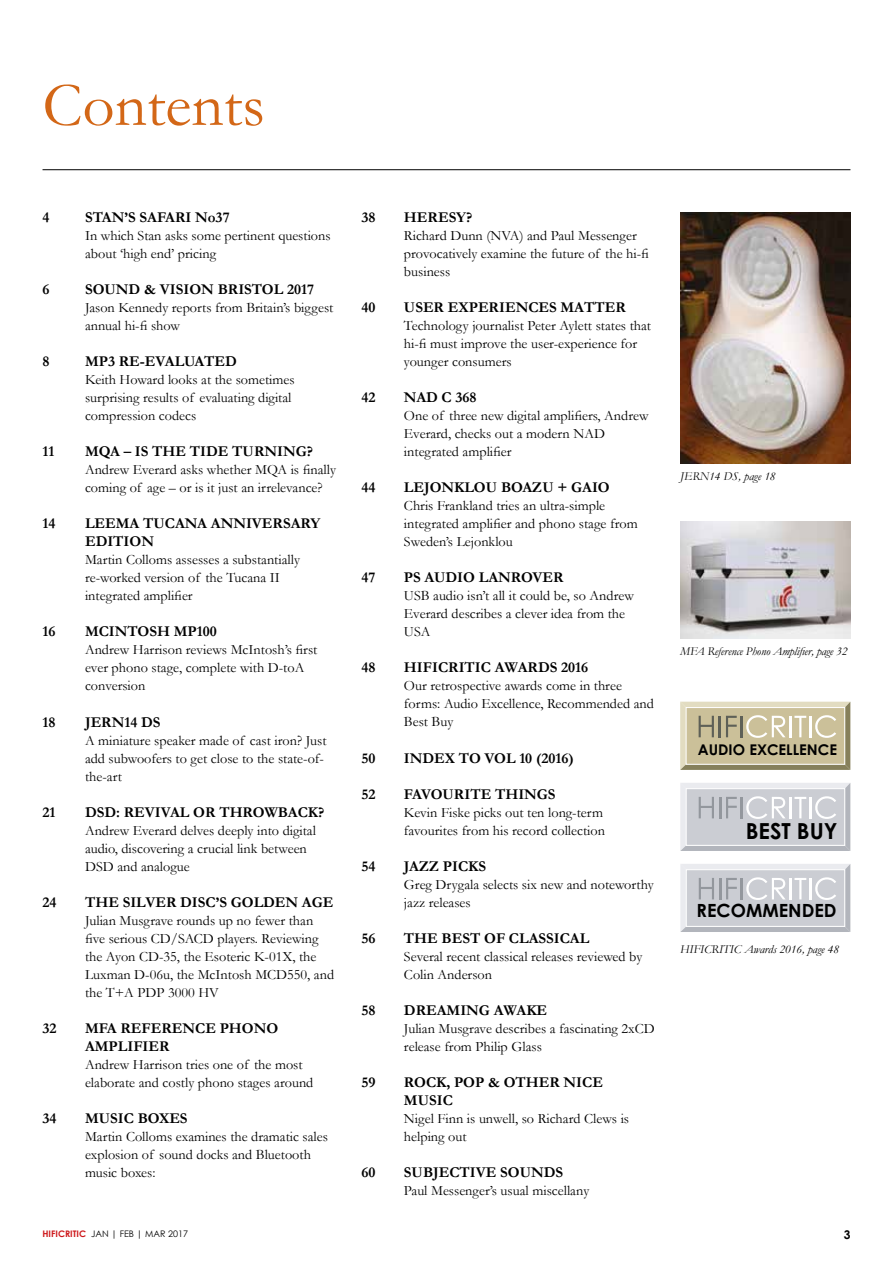
<style>
.page{position:relative;width:893px;height:1263px;background:#fff}
.page>*{position:absolute;margin:0;border:0;box-sizing:border-box;transform-origin:0 0}
.t1{font:63px "Garamond";color:#d36717}
.t2{font:700 22.05px "Century Gothic";color:#000}
.t3{font:700 18.15px "Century Gothic";color:#000}
.t4{font:700 15px/18px "Garamond";color:#000}
.t5{font:700 14.85px "Century Gothic";color:#000}
.t6{font:14.25px/18px "Garamond";color:#000}
.t7{font:italic 12px "Garamond";color:#000}
.t8{font:700 12px "Century Gothic";color:#000}
.t9{font:9px "Century Gothic";color:#000}
.s1{font-weight:700;color:#cd171a}
</style>
<div class="page">
<hr style="left:43px;top:169px;width:807px;height:1px;background:#000">
<img style="left:680px;top:213px;width:170px;height:251px">
<img style="left:680px;top:522px;width:170px;height:117px">
<svg style="left:680px;top:702px;width:170px;height:68px;background:#c7bf9e"></svg>
<svg style="left:680px;top:783px;width:170px;height:68px;background:#ced0d6"></svg>
<svg style="left:680px;top:864px;width:170px;height:68px;background:#ced0d6"></svg>
<h1 class="t1" style="left:43px;top:71px;width:224px">Contents</h1>
<p class="t4" style="left:43px;top:209px;width:9px">4</p>
<p class="t4" style="left:85px;top:209px;width:146px">STAN’S SAFARI No37</p>
<p class="t6" style="left:85px;top:227px;width:247px">In which Stan asks some pertinent questions about ‘high end’ pricing</p>
<p class="t4" style="left:43px;top:281px;width:9px">6</p>
<p class="t4" style="left:85px;top:281px;width:231px">SOUND &amp; VISION BRISTOL 2017</p>
<p class="t6" style="left:85px;top:299px;width:250px">Jason Kennedy reports from Britain’s biggest annual hi-fi show</p>
<p class="t4" style="left:43px;top:353px;width:9px">8</p>
<p class="t4" style="left:85px;top:353px;width:153px">MP3 RE-EVALUATED</p>
<p class="t6" style="left:85px;top:371px;width:211px">Keith Howard looks at the sometimes surprising results of evaluating digital compression codecs</p>
<p class="t4" style="left:43px;top:443px;width:13px">11</p>
<p class="t4" style="left:85px;top:443px;width:229px">MQA – IS THE TIDE TURNING?</p>
<p class="t6" style="left:85px;top:461px;width:252px">Andrew Everard asks whether MQA is finally coming of age – or is it just an irrelevance?</p>
<p class="t4" style="left:43px;top:515px;width:14px">14</p>
<p class="t4" style="left:85px;top:515px;width:237px">LEEMA TUCANA ANNIVERSARY<br>EDITION</p>
<p class="t6" style="left:85px;top:551px;width:216px">Martin Colloms assesses a substantially re-worked version of the Tucana II integrated amplifier</p>
<p class="t4" style="left:43px;top:623px;width:14px">16</p>
<p class="t4" style="left:85px;top:623px;width:133px">MCINTOSH MP100</p>
<p class="t6" style="left:85px;top:641px;width:234px">Andrew Harrison reviews McIntosh’s first ever phono stage, complete with D-toA conversion</p>
<p class="t4" style="left:43px;top:713px;width:14px">18</p>
<p class="t4" style="left:85px;top:713px;width:77px">JERN14 DS</p>
<p class="t6" style="left:85px;top:731px;width:243px">A miniature speaker made of cast iron? Just add subwoofers to get close to the state-of&shy;the-art</p>
<p class="t4" style="left:43px;top:803px;width:14px">21</p>
<p class="t4" style="left:85px;top:803px;width:241px">DSD: REVIVAL OR THROWBACK?</p>
<p class="t6" style="left:85px;top:821px;width:232px">Andrew Everard delves deeply into digital audio, discovering a crucial link between<br>DSD and analogue</p>
<p class="t4" style="left:43px;top:893px;width:16px">24</p>
<p class="t4" style="left:85px;top:893px;width:250px">THE SILVER DISC’S GOLDEN AGE</p>
<p class="t6" style="left:85px;top:911px;width:251px">Julian Musgrave rounds up no fewer than five serious CD/SACD players. Reviewing the Ayon CD-35, the Esoteric K-01X, the Luxman D-06u, the McIntosh MCD550, and the T+A PDP 3000 HV</p>
<p class="t4" style="left:43px;top:1019px;width:16px">32</p>
<p class="t4" style="left:85px;top:1019px;width:195px">MFA REFERENCE PHONO<br>AMPLIFIER</p>
<p class="t6" style="left:85px;top:1055px;width:230px">Andrew Harrison tries one of the most elaborate and costly phono stages around</p>
<p class="t4" style="left:43px;top:1109px;width:16px">34</p>
<p class="t4" style="left:85px;top:1109px;width:104px">MUSIC BOXES</p>
<p class="t6" style="left:85px;top:1127px;width:244px">Martin Colloms examines the dramatic sales explosion of sound docks and Bluetooth music boxes:</p>
<p class="t4" style="left:361px;top:209px;width:16px">38</p>
<p class="t4" style="left:404px;top:209px;width:70px">HERESY?</p>
<p class="t6" style="left:404px;top:227px;width:246px">Richard Dunn (NVA) and Paul Messenger provocatively examine the future of the hi-fi business</p>
<p class="t4" style="left:361px;top:299px;width:16px">40</p>
<p class="t4" style="left:404px;top:299px;width:223px">USER EXPERIENCES MATTER</p>
<p class="t6" style="left:404px;top:317px;width:249px">Technology journalist Peter Aylett states that hi-fi must improve the user-experience for younger consumers</p>
<p class="t4" style="left:361px;top:389px;width:16px">42</p>
<p class="t4" style="left:404px;top:389px;width:74px">NAD C 368</p>
<p class="t6" style="left:404px;top:407px;width:246px">One of three new digital amplifiers, Andrew<br>Everard, checks out a modern NAD integrated amplifier</p>
<p class="t4" style="left:361px;top:479px;width:16px">44</p>
<p class="t4" style="left:404px;top:479px;width:207px">LEJONKLOU BOAZU + GAIO</p>
<p class="t6" style="left:404px;top:497px;width:235px">Chris Frankland tries an ultra-simple integrated amplifier and phono stage from<br>Sweden’s Lejonklou</p>
<p class="t4" style="left:361px;top:569px;width:16px">47</p>
<p class="t4" style="left:404px;top:569px;width:161px">PS AUDIO LANROVER</p>
<p class="t6" style="left:404px;top:587px;width:231px">USB audio isn’t all it could be, so Andrew<br>Everard describes a clever idea from the<br>USA</p>
<p class="t4" style="left:361px;top:659px;width:16px">48</p>
<p class="t4" style="left:404px;top:659px;width:186px">HIFICRITIC AWARDS 2016</p>
<p class="t6" style="left:404px;top:677px;width:251px">Our retrospective awards come in three forms: Audio Excellence, Recommended and<br>Best Buy</p>
<p class="t4" style="left:361px;top:749px;width:16px">50</p>
<p class="t4" style="left:404px;top:749px;width:171px">INDEX TO VOL 10 (2016)</p>
<p class="t4" style="left:361px;top:785px;width:16px">52</p>
<p class="t4" style="left:404px;top:785px;width:153px">FAVOURITE THINGS</p>
<p class="t6" style="left:404px;top:803px;width:203px">Kevin Fiske picks out ten long-term favourites from his record collection</p>
<p class="t4" style="left:361px;top:857px;width:16px">54</p>
<p class="t4" style="left:404px;top:857px;width:84px">JAZZ PICKS</p>
<p class="t6" style="left:404px;top:875px;width:251px">Greg Drygala selects six new and noteworthy jazz releases</p>
<p class="t4" style="left:361px;top:929px;width:16px">56</p>
<p class="t4" style="left:404px;top:929px;width:187px">THE BEST OF CLASSICAL</p>
<p class="t6" style="left:404px;top:947px;width:240px">Several recent classical releases reviewed by<br>Colin Anderson</p>
<p class="t4" style="left:361px;top:1001px;width:16px">58</p>
<p class="t4" style="left:404px;top:1001px;width:145px">DREAMING AWAKE</p>
<p class="t6" style="left:404px;top:1019px;width:252px">Julian Musgrave describes a fascinating 2xCD release from Philip Glass</p>
<p class="t4" style="left:361px;top:1073px;width:16px">59</p>
<p class="t4" style="left:404px;top:1073px;width:200px">ROCK, POP &amp; OTHER NICE<br>MUSIC</p>
<p class="t6" style="left:404px;top:1109px;width:227px">Nigel Finn is unwell, so Richard Clews is helping out</p>
<p class="t4" style="left:361px;top:1163px;width:16px">60</p>
<p class="t4" style="left:404px;top:1163px;width:161px">SUBJECTIVE SOUNDS</p>
<p class="t6" style="left:404px;top:1181px;width:187px">Paul Messenger’s usual miscellany</p>
<p class="t7" style="left:680px;top:469px;width:97px">JERN14 DS, page 18</p>
<p class="t7" style="left:680px;top:645px;width:169px">MFA Reference Phono Amplifier, page 32</p>
<p class="t5" style="left:698px;top:741px;width:141px">AUDIO EXCELLENCE</p>
<h2 class="t2" style="left:746px;top:817px;width:93px">BEST BUY</h2>
<p class="t3" style="left:697px;top:899px;width:142px">RECOMMENDED</p>
<p class="t7" style="left:680px;top:942px;width:160px">HIFICRITIC Awards 2016, page 48</p>
<p class="t9" style="left:43px;top:1228px;width:147px"><span class="s1">HIFICRITIC</span> JAN | FEB | MAR 2017</p>
<p class="t8" style="left:844px;top:1227px;width:8px">3</p>
</div>
